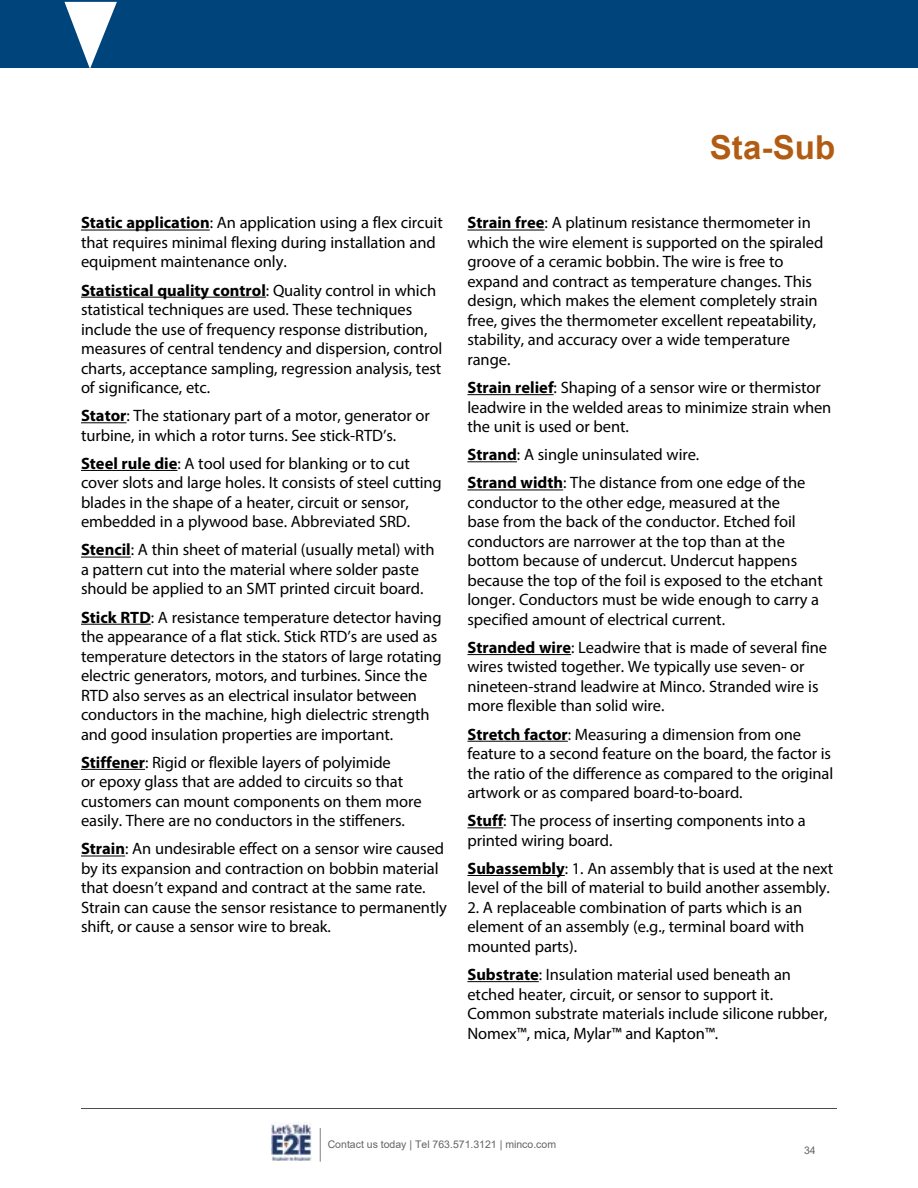
<style>
.page{position:relative;width:918px;height:1188px;background:#fff}
.page>*{position:absolute;margin:0;border:0;box-sizing:border-box;transform-origin:0 0}
.t1{font:700 33px "Arial";letter-spacing:.005em;color:#b15c12}
.t2{font:16.5px/19.5px "Myriad Pro";letter-spacing:-.005em;color:#000}
.t3{font:10.5px "Arial";color:#636466}
.s1{font-weight:700}
</style>
<div class="page">
<hr style="left:81px;top:1108px;width:756px;height:1px;background:#4d4d4f">
<img style="left:272px;top:1122px;width:40px;height:38px">
<hr style="left:320px;top:1128px;width:1px;height:34px;background:#808285">
<div style="left:0;top:0;width:918px;height:68px;background:#00447c"></div>
<svg style="left:64px;top:2px;width:53px;height:66px"></svg>
<hr style="left:81px;top:230px;width:129px;height:1px;background:#000">
<hr style="left:81px;top:297px;width:185px;height:1px;background:#000">
<hr style="left:81px;top:422px;width:46px;height:1px;background:#000">
<hr style="left:81px;top:470px;width:96px;height:1px;background:#000">
<hr style="left:81px;top:557px;width:50px;height:1px;background:#000">
<hr style="left:81px;top:624px;width:70px;height:1px;background:#000">
<hr style="left:81px;top:769px;width:64px;height:1px;background:#000">
<hr style="left:81px;top:856px;width:44px;height:1px;background:#000">
<hr style="left:467px;top:230px;width:78px;height:1px;background:#000">
<hr style="left:467px;top:394px;width:87px;height:1px;background:#000">
<hr style="left:467px;top:461px;width:50px;height:1px;background:#000">
<hr style="left:467px;top:490px;width:96px;height:1px;background:#000">
<hr style="left:467px;top:654px;width:104px;height:1px;background:#000">
<hr style="left:467px;top:741px;width:101px;height:1px;background:#000">
<hr style="left:467px;top:827px;width:36px;height:1px;background:#000">
<hr style="left:467px;top:875px;width:98px;height:1px;background:#000">
<hr style="left:467px;top:981px;width:72px;height:1px;background:#000">
<h1 class="t1" style="left:710px;top:124px;width:127px">Sta-Sub</h1>
<p class="t2" style="left:81px;top:213px;width:363px"><span class="s1">Static application</span>: An application using a flex circuit that requires minimal flexing during installation and equipment maintenance only.</p>
<p class="t2" style="left:81px;top:280px;width:363px"><span class="s1">Statistical quality control</span>: Quality control in which statistical techniques are used. These techniques include the use of frequency response distribution, measures of central tendency and dispersion, control charts, acceptance sampling, regression analysis, test of significance, etc.</p>
<p class="t2" style="left:81px;top:406px;width:351px"><span class="s1">Stator</span>: The stationary part of a motor, generator or turbine, in which a rotor turns. See stick-RTD’s.</p>
<p class="t2" style="left:81px;top:453px;width:362px"><span class="s1">Steel rule die</span>: A tool used for blanking or to cut cover slots and large holes. It consists of steel cutting blades in the shape of a heater, circuit or sensor, embedded in a plywood base. Abbreviated SRD.</p>
<p class="t2" style="left:81px;top:540px;width:355px"><span class="s1">Stencil</span>: A thin sheet of material (usually metal) with a pattern cut into the material where solder paste should be applied to an SMT printed circuit board.</p>
<p class="t2" style="left:81px;top:607px;width:362px"><span class="s1">Stick RTD</span>: A resistance temperature detector having the appearance of a flat stick. Stick RTD’s are used as temperature detectors in the stators of large rotating electric generators, motors, and turbines. Since the RTD also serves as an electrical insulator between conductors in the machine, high dielectric strength and good insulation properties are important.</p>
<p class="t2" style="left:81px;top:752px;width:342px"><span class="s1">Stiffener</span>: Rigid or flexible layers of polyimide<br>or epoxy glass that are added to circuits so that customers can mount components on them more easily. There are no conductors in the stiffeners.</p>
<p class="t2" style="left:81px;top:839px;width:367px"><span class="s1">Strain</span>: An undesirable effect on a sensor wire caused by its expansion and contraction on bobbin material that doesn’t expand and contract at the same rate.<br>Strain can cause the sensor resistance to permanently shift, or cause a sensor wire to break.</p>
<p class="t2" style="left:467px;top:213px;width:357px"><span class="s1">Strain free</span>: A platinum resistance thermometer in which the wire element is supported on the spiraled groove of a ceramic bobbin. The wire is free to expand and contract as temperature changes. This design, which makes the element completely strain free, gives the thermometer excellent repeatability, stability, and accuracy over a wide temperature range.</p>
<p class="t2" style="left:467px;top:377px;width:366px"><span class="s1">Strain relief</span>: Shaping of a sensor wire or thermistor leadwire in the welded areas to minimize strain when the unit is used or bent.</p>
<p class="t2" style="left:467px;top:440px;width:340px;line-height:28.2px"><span class="s1">Strand</span>: A single uninsulated wire.<br><span class="s1">Strand width</span>: The distance from one edge of the</p>
<p class="t2" style="left:467px;top:492px;width:357px">conductor to the other edge, measured at the<br>base from the back of the conductor. Etched foil conductors are narrower at the top than at the bottom because of undercut. Undercut happens because the top of the foil is exposed to the etchant longer. Conductors must be wide enough to carry a specified amount of electrical current.</p>
<p class="t2" style="left:467px;top:637px;width:361px"><span class="s1">Stranded wire</span>: Leadwire that is made of several fine wires twisted together. We typically use seven- or nineteen-strand leadwire at Minco. Stranded wire is more flexible than solid wire.</p>
<p class="t2" style="left:467px;top:724px;width:367px"><span class="s1">Stretch factor</span>: Measuring a dimension from one feature to a second feature on the board, the factor is the ratio of the difference as compared to the original artwork or as compared board-to-board.</p>
<p class="t2" style="left:467px;top:811px;width:340px"><span class="s1">Stuff</span>: The process of inserting components into a printed wiring board.</p>
<p class="t2" style="left:467px;top:858px;width:367px"><span class="s1">Subassembly</span>: 1. An assembly that is used at the next level of the bill of material to build another assembly.</p>
<p class="t2" style="left:467px;top:897px;width:339px">2. A replaceable combination of parts which is an element of an assembly (e.g., terminal board with mounted parts).</p>
<p class="t2" style="left:467px;top:964px;width:361px"><span class="s1">Substrate</span>: Insulation material used beneath an etched heater, circuit, or sensor to support it.<br>Common substrate materials include silicone rubber, Nomex™, mica, Mylar™ and Kapton™.</p>
<p class="t3" style="left:328px;top:1137px;width:230px">Contact us today | Tel 763.571.3121 | minco.com</p>
<p class="t3" style="left:804px;top:1143px;width:13px">34</p>
</div>
